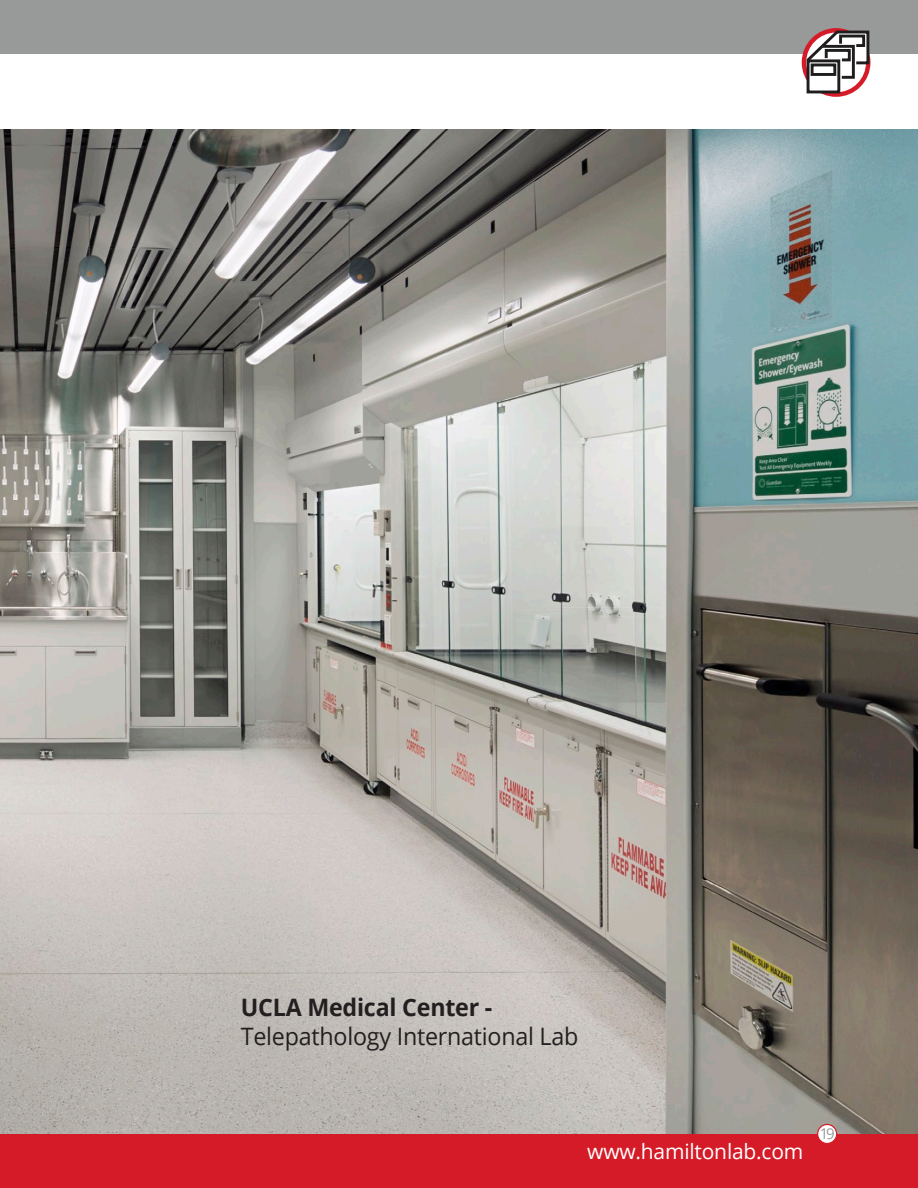
<style>
.page{position:relative;width:918px;height:1188px;background:#fff}
.page>*{position:absolute;margin:0;border:0;box-sizing:border-box;transform-origin:0 0}
.t1{font:24px/28.5px "Open Sans";letter-spacing:-.01em;color:#231f20}
.t2{font:21px "Open Sans";letter-spacing:-.01em;color:#fff}
.t3{font:15px "Open Sans";color:#989999}
.s1{font-weight:700}
</style>
<div class="page">
<img style="left:0;top:130px;width:918px;height:1004px">
<div style="left:0;top:1134px;width:918px;height:54px;background:#d51b28"></div>
<div style="left:818px;top:1124px;width:19px;height:19px;background:#fff;border-radius:50%"></div>
<div style="left:817px;top:1124px;width:20px;height:20px;border:1px solid #d51b28;border-radius:50%"></div>
<div style="left:0;top:0;width:918px;height:54px;background:#989999"></div>
<div style="left:802px;top:28px;width:68px;height:69px;border:4px solid #d51b28;border-radius:50%"></div>
<svg style="left:807px;top:31px;width:62px;height:62px"></svg>
<p class="t1" style="left:241px;top:993px;width:339px"><span class="s1">UCLA Medical Center -<br></span>Telepathology International Lab</p>
<p class="t2" style="left:587px;top:1137px;width:218px">www.hamiltonlab.com</p>
<p class="t3" style="left:820px;top:1123px;width:16px">19</p>
</div>
